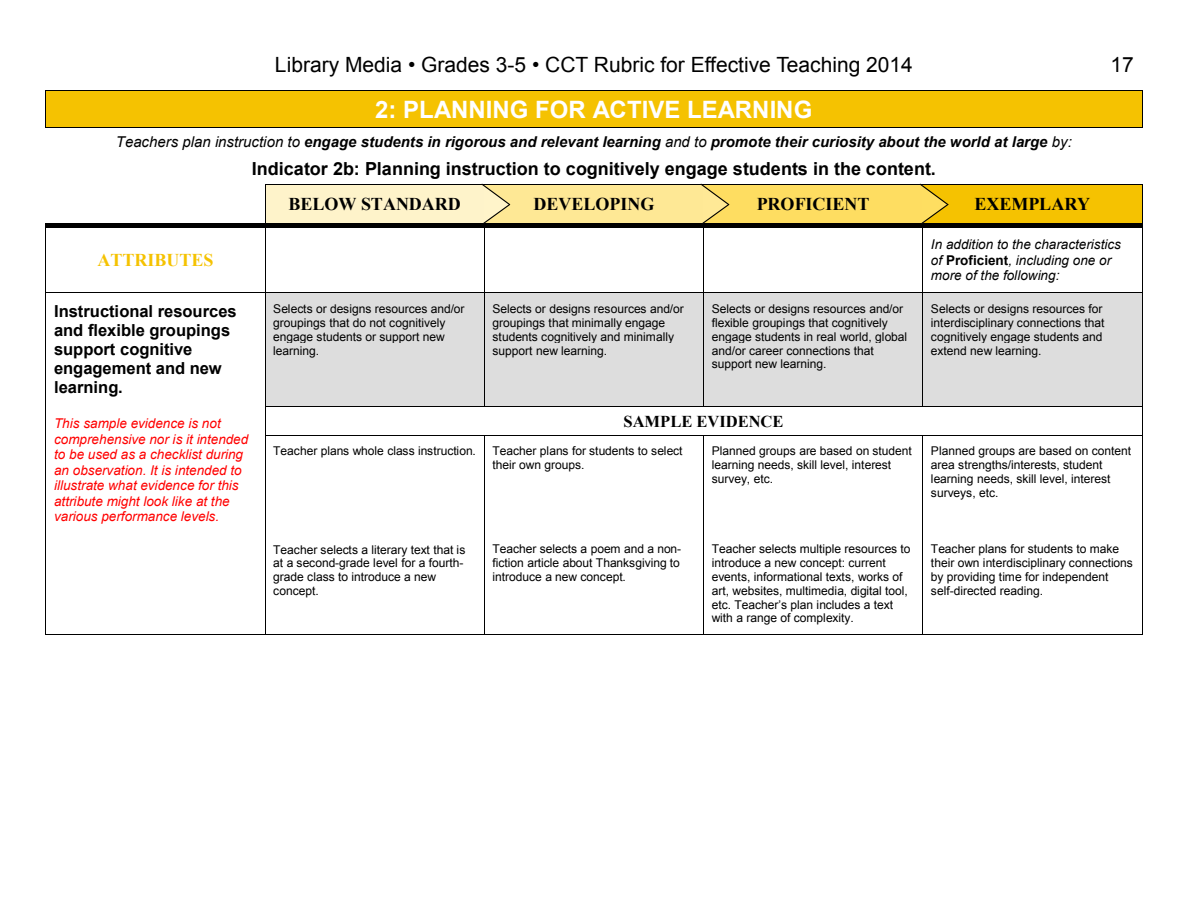
<style>
.page{position:relative;width:1188px;height:918px;background:#fff}
.page>*{position:absolute;margin:0;border:0;box-sizing:border-box;transform-origin:0 0}
.t1{font:700 24px "Arial";color:#fff}
.t2{font:21px "Arial";color:#000}
.t3{font:700 18px/35px "Arial";color:#000}
.t4{font:700 18px "Times New Roman";color:#000}
.t5{font:700 18px "Times New Roman";letter-spacing:.005em;color:#f5c201}
.t6{font:700 16.5px/18.9px "Arial";color:#000}
.t7{font:700 16.5px "Times New Roman";letter-spacing:-.005em;color:#000}
.t8{font:italic 700 15px "Arial";letter-spacing:.005em;color:#000}
.t9{font:italic 13.5px/15.5px "Arial";letter-spacing:.005em;color:#f00}
.t10{font:italic 13.5px/15.5px "Arial";color:#000}
.t11{font:12px/13.8px "Arial";letter-spacing:-.005em;color:#000}
.s1{font-weight:400}
.s2{font-family:"Times New Roman"}
.s3{font-weight:700;font-style:normal}
</style>
<div class="page">
<div style="left:54px;top:91px;width:1080px;height:37px;background:#f5c201"></div>
<hr style="left:46px;top:90px;width:1096px;height:1px;background:#000">
<hr style="left:46px;top:91px;width:1px;height:37px;background:#000">
<hr style="left:1142px;top:91px;width:1px;height:37px;background:#000">
<hr style="left:47px;top:128px;width:1095px;height:1px;background:#000">
<div style="left:266px;top:185px;width:218px;height:38px;background:#fef3ca"></div>
<div style="left:492px;top:185px;width:204px;height:38px;background:#fee895"></div>
<div style="left:712px;top:185px;width:203px;height:38px;background:#fedd61"></div>
<div style="left:923px;top:185px;width:219px;height:38px;background:#f5c201"></div>
<hr style="left:266px;top:184px;width:218px;height:1px;background:#000">
<hr style="left:485px;top:184px;width:219px;height:1px;background:#000">
<hr style="left:704px;top:184px;width:219px;height:1px;background:#000">
<hr style="left:924px;top:184px;width:218px;height:1px;background:#000">
<hr style="left:265px;top:185px;width:1px;height:38px;background:#000">
<hr style="left:1142px;top:185px;width:1px;height:38px;background:#000">
<svg style="left:46px;top:223px;width:5px;height:5px"></svg>
<div style="left:51px;top:223px;width:214px;height:5px;background:#000"></div>
<svg style="left:265px;top:223px;width:4px;height:5px"></svg>
<div style="left:269px;top:223px;width:215px;height:5px;background:#000"></div>
<div style="left:489px;top:223px;width:214px;height:5px;background:#000"></div>
<div style="left:708px;top:223px;width:214px;height:5px;background:#000"></div>
<div style="left:928px;top:223px;width:214px;height:5px;background:#000"></div>
<hr style="left:46px;top:228px;width:1px;height:64px;background:#000">
<hr style="left:265px;top:228px;width:1px;height:64px;background:#000">
<hr style="left:484px;top:228px;width:1px;height:64px;background:#000">
<hr style="left:703px;top:228px;width:1px;height:64px;background:#000">
<hr style="left:922px;top:228px;width:1px;height:64px;background:#000">
<hr style="left:1142px;top:228px;width:1px;height:64px;background:#000">
<div style="left:266px;top:293px;width:218px;height:113px;background:#ddd"></div>
<div style="left:485px;top:293px;width:218px;height:113px;background:#ddd"></div>
<div style="left:704px;top:293px;width:218px;height:113px;background:#ddd"></div>
<div style="left:923px;top:293px;width:219px;height:113px;background:#ddd"></div>
<hr style="left:46px;top:292px;width:219px;height:1px;background:#000">
<hr style="left:266px;top:292px;width:218px;height:1px;background:#000">
<hr style="left:485px;top:292px;width:218px;height:1px;background:#000">
<hr style="left:704px;top:292px;width:218px;height:1px;background:#000">
<hr style="left:923px;top:292px;width:219px;height:1px;background:#000">
<hr style="left:46px;top:293px;width:1px;height:113px;background:#000">
<hr style="left:265px;top:293px;width:1px;height:113px;background:#000">
<hr style="left:484px;top:293px;width:1px;height:113px;background:#000">
<hr style="left:703px;top:293px;width:1px;height:113px;background:#000">
<hr style="left:922px;top:293px;width:1px;height:113px;background:#000">
<hr style="left:1142px;top:293px;width:1px;height:113px;background:#000">
<hr style="left:266px;top:406px;width:218px;height:1px;background:#000">
<hr style="left:485px;top:406px;width:218px;height:1px;background:#000">
<hr style="left:704px;top:406px;width:218px;height:1px;background:#000">
<hr style="left:923px;top:406px;width:219px;height:1px;background:#000">
<svg style="left:265px;top:406px;width:1px;height:29px"></svg>
<hr style="left:266px;top:435px;width:218px;height:1px;background:#000">
<hr style="left:485px;top:435px;width:218px;height:1px;background:#000">
<hr style="left:704px;top:435px;width:218px;height:1px;background:#000">
<hr style="left:923px;top:435px;width:219px;height:1px;background:#000">
<svg style="left:1142px;top:406px;width:1px;height:29px"></svg>
<hr style="left:46px;top:435px;width:1px;height:99px;background:#000">
<hr style="left:265px;top:435px;width:1px;height:99px;background:#000">
<hr style="left:484px;top:435px;width:1px;height:99px;background:#000">
<hr style="left:703px;top:435px;width:1px;height:99px;background:#000">
<hr style="left:922px;top:435px;width:1px;height:99px;background:#000">
<hr style="left:1142px;top:435px;width:1px;height:99px;background:#000">
<hr style="left:46px;top:534px;width:1px;height:100px;background:#000">
<hr style="left:46px;top:634px;width:219px;height:1px;background:#000">
<hr style="left:265px;top:534px;width:1px;height:100px;background:#000">
<hr style="left:266px;top:634px;width:218px;height:1px;background:#000">
<hr style="left:484px;top:534px;width:1px;height:100px;background:#000">
<hr style="left:485px;top:634px;width:218px;height:1px;background:#000">
<hr style="left:703px;top:534px;width:1px;height:100px;background:#000">
<hr style="left:704px;top:634px;width:218px;height:1px;background:#000">
<hr style="left:922px;top:534px;width:1px;height:100px;background:#000">
<hr style="left:923px;top:634px;width:219px;height:1px;background:#000">
<hr style="left:1142px;top:534px;width:1px;height:100px;background:#000">
<svg style="left:481px;top:183px;width:30px;height:45px"></svg>
<svg style="left:700px;top:183px;width:30px;height:45px"></svg>
<svg style="left:919px;top:183px;width:30px;height:45px"></svg>
<h2 class="t2" style="left:275px;top:51px;width:639px">Library Media • Grades 3-5 • CCT Rubric for Effective Teaching 2014</h2>
<h2 class="t2" style="left:1111px;top:51px;width:25px">17</h2>
<p class="t2" style="left:709px;top:52px;width:7px">f</p>
<p class="t2" style="left:1122px;top:52px;width:13px">1</p>
<p class="t1" style="left:375px;top:93px;width:439px">2: PLANNING FOR ACTIVE LEARNING</p>
<p class="t8" style="left:116px;top:131px;width:957px"><span class="s1">Teachers plan instruction to</span> engage students in rigorous and relevant learning <span class="s1">and to</span> promote their curiosity about the world at large <span class="s1">by:</span></p>
<p class="t3" style="left:288px;top:152px;width:649px;text-indent:-37px">Indicator 2b: Planning instruction to cognitively engage students in the content.<br><span class="s2">BELOW STANDARD</span></p>
<p class="t4" style="left:534px;top:192px;width:122px">DEVELOPING</p>
<p class="t4" style="left:757px;top:192px;width:114px">PROFICIENT</p>
<p class="t4" style="left:975px;top:192px;width:117px">EXEMPLARY</p>
<p class="t5" style="left:97px;top:248px;width:118px">ATTRIBUTES</p>
<p class="t10" style="left:931px;top:237px;width:191px">In addition to the characteristics of <span class="s3">Proficient</span>, including one or more of the following:</p>
<p class="t6" style="left:54px;top:303px;width:184px">Instructional resources and flexible groupings support cognitive engagement and new learning.</p>
<p class="t11" style="left:273px;top:302px;width:193px">Selects or designs resources and/or groupings that do not cognitively engage students or support new learning.</p>
<p class="t11" style="left:492px;top:302px;width:193px">Selects or designs resources and/or groupings that minimally engage students cognitively and minimally support new learning.</p>
<p class="t11" style="left:712px;top:302px;width:197px">Selects or designs resources and/or flexible groupings that cognitively engage students in real world, global and/or career connections that support new learning.</p>
<p class="t11" style="left:931px;top:302px;width:175px">Selects or designs resources for interdisciplinary connections that cognitively engage students and extend new learning.</p>
<p class="t9" style="left:54px;top:416px;width:196px">This sample evidence is not comprehensive nor is it intended to be used as a checklist during an observation. It is intended to illustrate what evidence for this attribute might look like at the various performance levels.</p>
<p class="t7" style="left:624px;top:410px;width:162px">SAMPLE EVIDENCE</p>
<p class="t11" style="left:273px;top:444px;width:204px">Teacher plans whole class instruction.</p>
<p class="t11" style="left:492px;top:444px;width:192px">Teacher plans for students to select their own groups.</p>
<p class="t11" style="left:712px;top:444px;width:202px">Planned groups are based on student learning needs, skill level, interest survey, etc.</p>
<p class="t11" style="left:931px;top:444px;width:202px">Planned groups are based on content area strengths/interests, student learning needs, skill level, interest surveys, etc.</p>
<p class="t11" style="left:273px;top:543px;width:194px">Teacher selects a literary text that is at a second-grade level for a fourth&shy;grade class to introduce a new concept.</p>
<p class="t11" style="left:492px;top:543px;width:190px">Teacher selects a poem and a non&shy;fiction article about Thanksgiving to introduce a new concept.</p>
<p class="t11" style="left:712px;top:542px;width:200px">Teacher selects multiple resources to introduce a new concept: current events, informational texts, works of art, websites, multimedia, digital tool, etc. Teacher’s plan includes a text with a range of complexity.</p>
<p class="t11" style="left:931px;top:542px;width:204px">Teacher plans for students to make their own interdisciplinary connections by providing time for independent self-directed reading.</p>
</div>
